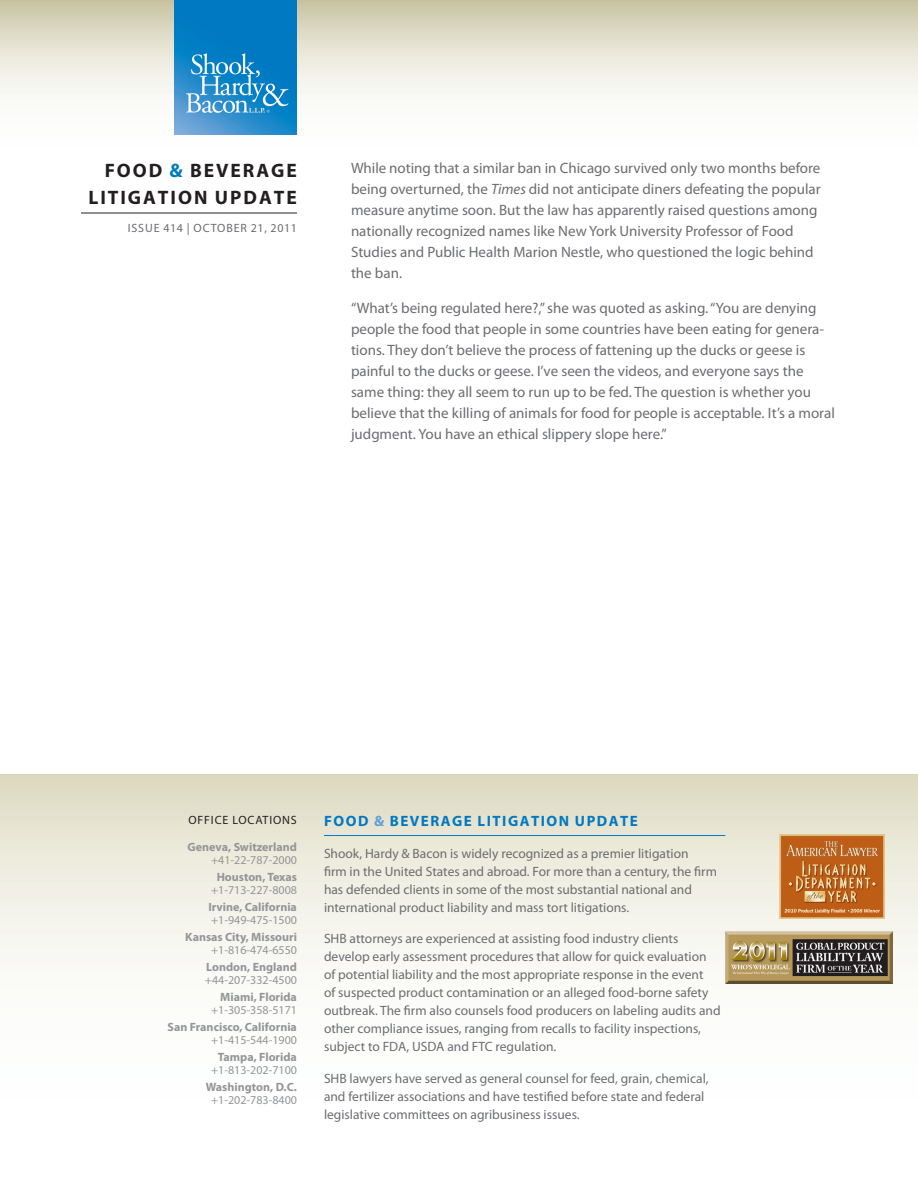
<style>
.page{position:relative;width:918px;height:1188px;background:#fff}
.page>*{position:absolute;margin:0;border:0;box-sizing:border-box;transform-origin:0 0}
.t1{font:700 19.5px/27px "Myriad Pro";letter-spacing:.1em;color:#231f20;text-align:right}
.Body{font:15px/21px "Myriad Pro";color:#6c6d70}
.t2{font:700 15px "Myriad Pro";letter-spacing:.1em;color:#0079c2}
.Body-2{font:13.5px/18px "Myriad Pro";color:#6c6d70}
.Body-3{font:700 12px/13.5px "Myriad Pro";color:#939598;text-align:right}
.Body-4{font:12px/13.5px "Myriad Pro";color:#939598;text-align:center}
.t3{font:12px "Myriad Pro";letter-spacing:.07em;color:#6c6d70}
.Body-5{font:12px "Myriad Pro";letter-spacing:.07em;color:#231f20}
.s1{color:#0079c2}
.s2{font-style:italic}
.s3{font-weight:400}
.s4{font-weight:700}
.s5{color:#629fd5}
</style>
<div class="page">
<svg style="left:0;top:0;width:918px;height:135px"></svg>
<hr style="left:81px;top:213px;width:216px;height:1px;background:#231f20">
<img style="left:175px;top:0;width:122px;height:135px">
<svg style="left:1px;top:774px;width:917px;height:210px"></svg>
<hr style="left:324px;top:835px;width:401px;height:1px;background:#0079c2">
<img style="left:780px;top:834px;width:105px;height:85px">
<img style="left:725px;top:931px;width:167px;height:52px">
<h1 class="t1" style="left:88px;top:156px;width:210px">FOOD <span class="s1">&amp;</span> BEVERAGE<br>LITIGATION UPDATE</h1>
<p class="t3" style="left:128px;top:221px;width:171px">ISSUE 414 | OCTOBER 21, 2011</p>
<p class="Body" style="left:351px;top:157px;width:471px">While noting that a similar ban in Chicago survived only two months before being overturned, the <span class="s2">Times</span> did not anticipate diners defeating the popular measure anytime soon. But the law has apparently raised questions among nationally recognized names like New York University Professor of Food Studies and Public Health Marion Nestle, who questioned the logic behind the ban.</p>
<p class="Body" style="left:351px;top:297px;width:485px">“What’s being regulated here?,” she was quoted as asking. “You are denying people the food that people in some countries have been eating for genera&shy;tions. They don’t believe the process of fattening up the ducks or geese is painful to the ducks or geese. I’ve seen the videos, and everyone says the same thing: they all seem to run up to be fed. The question is whether you believe that the killing of animals for food for people is acceptable. It’s a moral judgment. You have an ethical slippery slope here.”</p>
<p class="Body-5" style="left:188px;top:812px;width:110px">OFFICE LOCATIONS</p>
<p class="Body-3" style="left:188px;top:840px;width:111px">Geneva, Switzerland <span class="s3">+41-22-787-2000</span></p>
<p class="Body-4" style="left:211px;top:870px;width:87px"><span class="s4">Houston, Texas </span>+1-713-227-8008</p>
<p class="Body-3" style="left:208px;top:900px;width:90px;text-align:left">Irvine, California <span class="s3">+1-949-475-1500</span></p>
<p class="Body-3" style="left:185px;top:930px;width:113px">Kansas City, Missouri <span class="s3">+1-816-474-6550</span></p>
<p class="Body-4" style="left:205px;top:960px;width:94px;text-align:left"><span class="s4">London, England </span>+44-207-332-4500</p>
<p class="Body-4" style="left:211px;top:990px;width:87px;text-align:right"><span class="s4">Miami, Florida </span>+1-305-358-5171</p>
<p class="Body-3" style="left:167px;top:1020px;width:131px">San Francisco, California <span class="s3">+1-415-544-1900</span></p>
<p class="Body-4" style="left:211px;top:1050px;width:87px"><span class="s4">Tampa, Florida </span>+1-813-202-7100</p>
<p class="Body-3" style="left:206px;top:1080px;width:93px;text-align:center">Washington, D.C. <span class="s3">+1-202-783-8400</span></p>
<p class="t2" style="left:324px;top:811px;width:315px">FOOD <span class="s5">&amp;</span> BEVERAGE LITIGATION UPDATE</p>
<p class="Body-2" style="left:324px;top:844px;width:394px">Shook, Hardy &amp; Bacon is widely recognized as a premier litigation<br>firm in the United States and abroad. For more than a century, the firm has defended clients in some of the most substantial national and international product liability and mass tort litigations.</p>
<p class="Body-2" style="left:324px;top:929px;width:398px">SHB attorneys are experienced at assisting food industry clients develop early assessment procedures that allow for quick evaluation of potential liability and the most appropriate response in the event<br>of suspected product contamination or an alleged food-borne safety outbreak. The firm also counsels food producers on labeling audits and other compliance issues, ranging from recalls to facility inspections, subject to FDA, USDA and FTC regulation.</p>
<p class="Body-2" style="left:324px;top:1069px;width:386px">SHB lawyers have served as general counsel for feed, grain, chemical, and fertilizer associations and have testified before state and federal legislative committees on agribusiness issues.</p>
</div>
